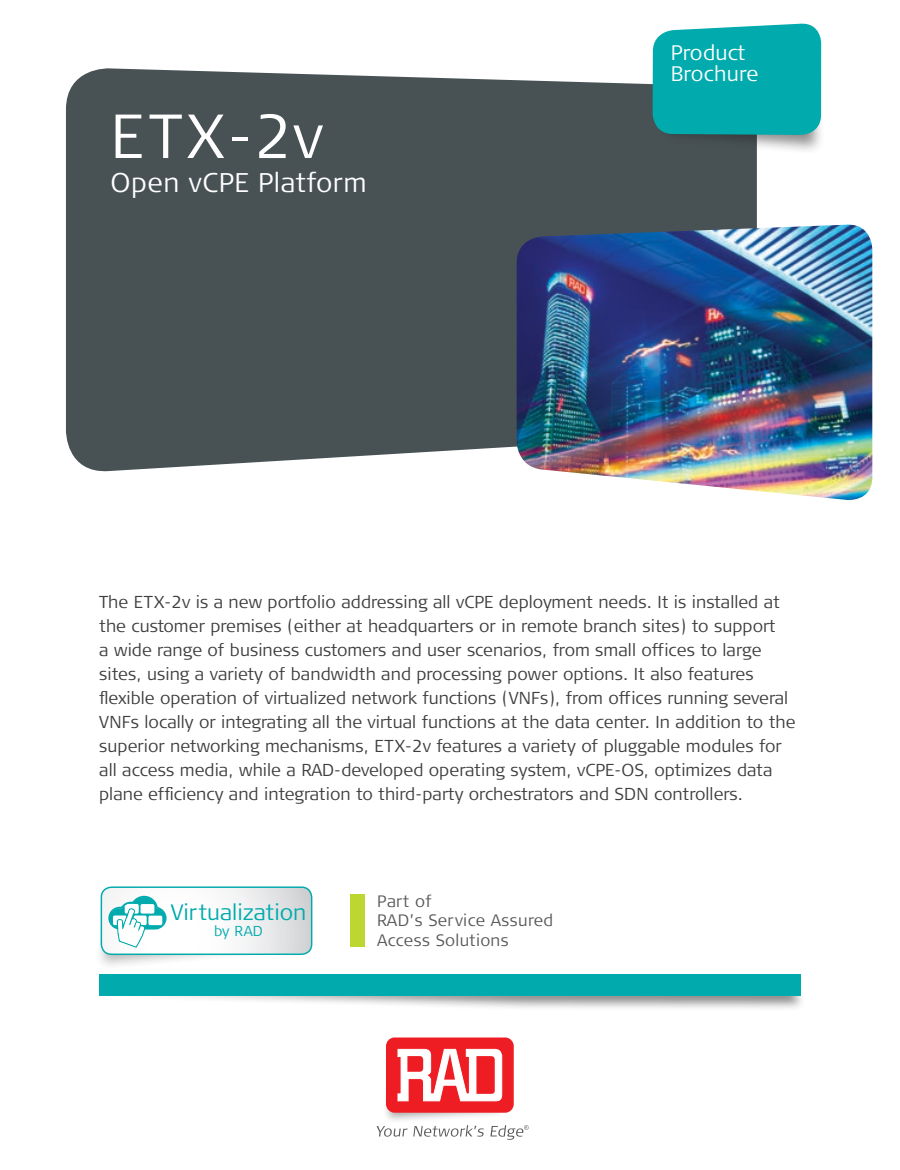
<style>
.page{position:relative;width:900px;height:1170px;background:#fff}
.page>*{position:absolute;margin:0;border:0;box-sizing:border-box;transform-origin:0 0}
.t1{font:300 61.95px "Signa Column";color:#fff}
.t2{font:300 27px "Signa Column";letter-spacing:.02em;color:#fff}
.t3{font:300 22.2px "Signa Column";color:#00aaad}
.t4{font:300 21px/21px "Signa Column";letter-spacing:.01em;color:#fff}
.t5{font:300 17.25px/24px "Signa Column";color:#3e3e3f}
.t6{font:300 16.5px/19.5px "Signa Column";letter-spacing:.02em;color:#57585a}
.t7{font:300 14.4px "Signa Column";color:#00aaad}
</style>
<div class="page">
<div style="left:94px;top:889px;width:176px;height:82px;background:#231f20;opacity:.5"></div>
<div style="left:101px;top:886px;width:211px;height:69px;border:1px solid #00aaad;border-radius:10px"></div>
<svg style="left:101px;top:887px;width:211px;height:67px"></svg>
<div style="left:350px;top:895px;width:15px;height:52px;background:#bed630"></div>
<div style="left:112px;top:980px;width:694px;height:32px;background:#231f20;opacity:.75"></div>
<div style="left:99px;top:975px;width:702px;height:21px;background:#00aaad"></div>
<div style="left:382px;top:1037px;width:135px;height:87px;background:#231f20;opacity:.4"></div>
<div style="left:386px;top:1038px;width:128px;height:75px;background:#ee1d23;border-radius:9px"></div>
<svg style="left:388px;top:1048px;width:115px;height:63px"></svg>
<svg style="left:376px;top:1125px;width:153px;height:15px"></svg>
<div style="left:66px;top:68px;width:691px;height:404px;background:#485255"></div>
<img style="left:517px;top:225px;width:355px;height:275px">
<div style="left:659px;top:50px;width:167px;height:105px;background:#231f20;opacity:.75"></div>
<svg style="left:651px;top:23px;width:172px;height:117px;background:#15abae"></svg>
<h1 class="t1" style="left:110px;top:101px;width:214px">ETX-2v</h1>
<h2 class="t2" style="left:110px;top:168px;width:258px">Open vCPE Platform</h2>
<p class="t4" style="left:671px;top:42px;width:89px">Product<br>Brochure</p>
<p class="t5" style="left:99px;top:590px;width:698px">The ETX-2v is a new portfolio addressing all vCPE deployment needs. It is installed at the customer premises (either at headquarters or in remote branch sites) to support<br>a wide range of business customers and user scenarios, from small offices to large sites, using a variety of bandwidth and processing power options. It also features flexible operation of virtualized network functions (VNFs), from offices running several VNFs locally or integrating all the virtual functions at the data center. In addition to the superior networking mechanisms, ETX-2v features a variety of pluggable modules for all access media, while a RAD-developed operating system, vCPE-OS, optimizes data plane efficiency and integration to third-party orchestrators and SDN controllers.</p>
<p class="t3" style="left:171px;top:900px;width:137px">Virtualization</p>
<p class="t7" style="left:214px;top:923px;width:50px">by RAD</p>
<p class="t6" style="left:377px;top:892px;width:178px">Part of<br>RAD’s Service Assured<br>Access Solutions</p>
</div>
